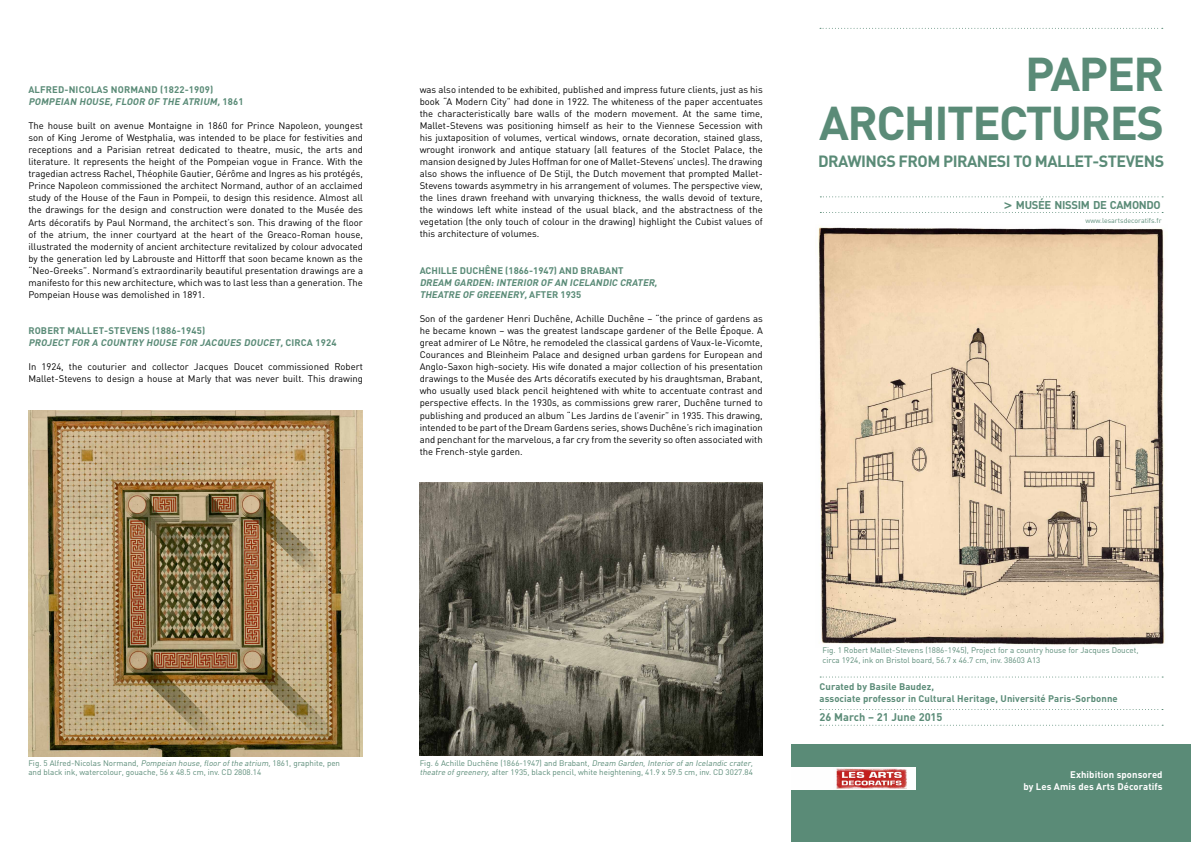
<style>
.page{position:relative;width:1191px;height:842px;background:#fff}
.page>*{position:absolute;margin:0;border:0;box-sizing:border-box;transform-origin:0 0}
.t1{font:700 46.8px/49.1px "DIN";letter-spacing:-.035em;color:#5a8b77;text-align:right}
.t2{font:700 16.1px "DIN";letter-spacing:-.035em;color:#5a8b77}
.t3{font:700 11.2px "DIN";letter-spacing:-.03em;color:#5a8b77}
.t4{font:700 11px "DIN";color:#5a8b77}
.t5{font:9.5px/12.1px "DIN";color:#000;text-align:justify}
.t6{font:700 9.5px/12.1px "DIN";letter-spacing:.015em;color:#5a8b77}
.t7{font:italic 700 9.5px/12.1px "DIN";letter-spacing:.095em;color:#5a8b77}
.t8{font:700 9.5px/12.1px "DIN";letter-spacing:.01em;color:#fff;text-align:right}
.t9{font:8px/9.6px "DIN";color:#5a8b77}
.t10{font:7px "DIN";color:#5a8b77}
.s1{font-style:italic}
.s2{font-style:normal}
.s3{font-family:"Verdana";font-size:10.5px}
</style>
<div class="page">
<img style="left:28px;top:411px;width:335px;height:345px">
<img style="left:420px;top:483px;width:343px;height:273px">
<div style="left:791px;top:744px;width:400px;height:98px;background:#5a8b77"></div>
<img style="left:791px;top:768px;width:124px;height:22px">
<svg style="left:820px;top:28px;width:342px;height:1px"></svg>
<svg style="left:820px;top:196px;width:343px;height:1px"></svg>
<svg style="left:820px;top:212px;width:343px;height:1px"></svg>
<img style="left:818px;top:227px;width:347px;height:418px">
<svg style="left:820px;top:709px;width:343px;height:1px"></svg>
<svg style="left:820px;top:725px;width:343px;height:1px"></svg>
<svg style="left:820px;top:676px;width:343px;height:1px"></svg>
<p class="t6" style="left:28px;top:83px;width:217px">Alfred-Nicolas Norman d (1822-1909)<br><span class="s1">POMPEIAN HOUSE,FLOOR OF THE ATRIUM,</span>1 8 6 1</p>
<p class="t5" style="left:28px;top:119px;width:336px">The house built on avenue Montaigne in 1860 for Prince Napoleon, youngest son of King Jerome of Westphalia, was intended to be place for festivities and receptions and a Parisian retreat dedicated to theatre, music, the arts and literature. It represents the height of the Pompeian vogue in France. With the tragedian actress Rachel, Théophile Gautier, Gérôme and Ingres as his protégés, Prince Napoleon commissioned the architect Normand, author of an acclaimed study of the House of the Faun in Pompeii, to design this residence. Almost all the drawings for the design and construction were donated to the Musée des Arts décoratifs by Paul Normand, the architect’s son. This drawing of the floor of the atrium, the inner courtyard at the heart of the Greaco-Roman house, illustrated the modernity of ancient architecture revitalized by colour advocated by the generation led by Labrouste and Hittorff that soon became known as the “Neo-Greeks”. Normand’s extraordinarily beautiful presentation drawings are a manifesto for this new architecture, which was to last less than a generation. The Pompeian House was demolished in 1891.</p>
<p class="t6" style="left:28px;top:324px;width:310px">Robert Mallet-Stevens (1886-1945)<br><span class="s1">PROJECT FOR A COUNTRY HOUSE FOR JACQUES DOUCET,</span>c i r c a 1 9 2 4</p>
<p class="t5" style="left:28px;top:361px;width:336px">In 1924, the couturier and collector Jacques Doucet commissioned Robert<br>Mallet-Stevens to design a house at Marly that was never built. This drawing</p>
<p class="t5" style="left:420px;top:83px;width:345px">was also intended to be exhibited, published and impress future clients, just as his book “A Modern City” had done in 1922. The whiteness of the paper accentuates the characteristically bare walls of the modern movement. At the same time, Mallet-Stevens was positioning himself as heir to the Viennese Secession with his juxtaposition of volumes, vertical windows, ornate decoration, stained glass, wrought ironwork and antique statuary (all features of the Stoclet Palace, the mansion designed by Jules Hoffman for one of Mallet-Stevens’ uncles). The drawing also shows the influence of De Stijl, the Dutch movement that prompted Mallet-Stevens towards asymmetry in his arrangement of volumes. The perspective view, the lines drawn freehand with unvarying thickness, the walls devoid of texture, the windows left white instead of the usual black, and the abstractness of the vegetation (the only touch of colour in the drawing) highlight the Cubist values of this architecture of volumes.</p>
<p class="t6" style="left:420px;top:264px;width:205px">Achille Duchên e (1866-1947) an d Brabant</p>
<p class="t7" style="left:420px;top:276px;width:241px">DREAM GARDEN :INTERIOR OF AN ICELAN DIC CRATER,<br>THEATRE OF GREENERY, <span class="s2">a f t e r 1 9 3 5</span></p>
<p class="t5" style="left:420px;top:312px;width:345px">Son of the gardener Henri Duchêne, Achille Duchêne – “the prince of gardens as he became known – was the greatest landscape gardener of the Belle Époque. A great admirer of Le Nôtre, he remodeled the classical gardens of Vaux-le-Vicomte, Courances and Bleinheim Palace and designed urban gardens for European and Anglo-Saxon high-society. His wife donated a major collection of his presentation drawings to the Musée des Arts décoratifs executed by his draughtsman, Brabant, who usually used black pencil heightened with white to accentuate contrast and perspective effects. In the 1930s, as commissions grew rarer, Duchêne turned to publishing and produced an album “Les Jardins de l’avenir” in 1935. This drawing, intended to be part of the Dream Gardens series, shows Duchêne’s rich imagination and penchant for the marvelous, a far cry from the severity so often associated with the French-style garden.</p>
<h1 class="t1" style="left:819px;top:47px;width:347px">paper architectures</h1>
<h2 class="t2" style="left:818px;top:151px;width:92px">DRAWI NGS FROM</h2>
<h2 class="t2" style="left:943px;top:151px;width:223px">PiranEsI TO Mallet-Stevens</h2>
<p class="t3" style="left:1003px;top:198px;width:159px"><span class="s3">&gt;</span> MUSÉE NISSIM DE CAMONDO</p>
<p class="t10" style="left:1085px;top:217px;width:78px">www.lesartsdecoratifs.fr</p>
<p class="t9" style="left:28px;top:758px;width:313px">Fig. 5 Alfred-Nicolas Normand, <span class="s1">Pompeian house,floor ofthe atrium,</span>1861, graphite, pen and black ink, watercolour, gouache, 56 x 48.5 cm, inv. CD 2808.14</p>
<p class="t9" style="left:420px;top:758px;width:336px">Fig. 6 Achille Duchêne (1866-1947) and Brabant, <span class="s1">Dream Garden,Interior ofan Icelandic crater, theatre ofgreenery,</span>after 1935, black pencil, white heightening, 41.9 x 59.5 cm, inv. CD 3027.84</p>
<p class="t9" style="left:822px;top:645px;width:317px">Fig. 1 Robert Mallet-Stevens (1886-1945), Project for a country house for Jacques Doucet, circa 1924, ink on Bristol board, 56.7 x 46.7 cm, inv. 38603 A13</p>
<p class="t6" style="left:819px;top:680px;width:300px">Curated by Basile Baudez,<br>associate professor in Cultural H eritage, Université Paris-Sorbonne</p>
<p class="t4" style="left:819px;top:710px;width:125px">26 March – 21 June 2015</p>
<p class="t8" style="left:1023px;top:768px;width:141px">Exhibition sponsored<br>by Les Amis des Arts Décoratifs</p>
</div>
